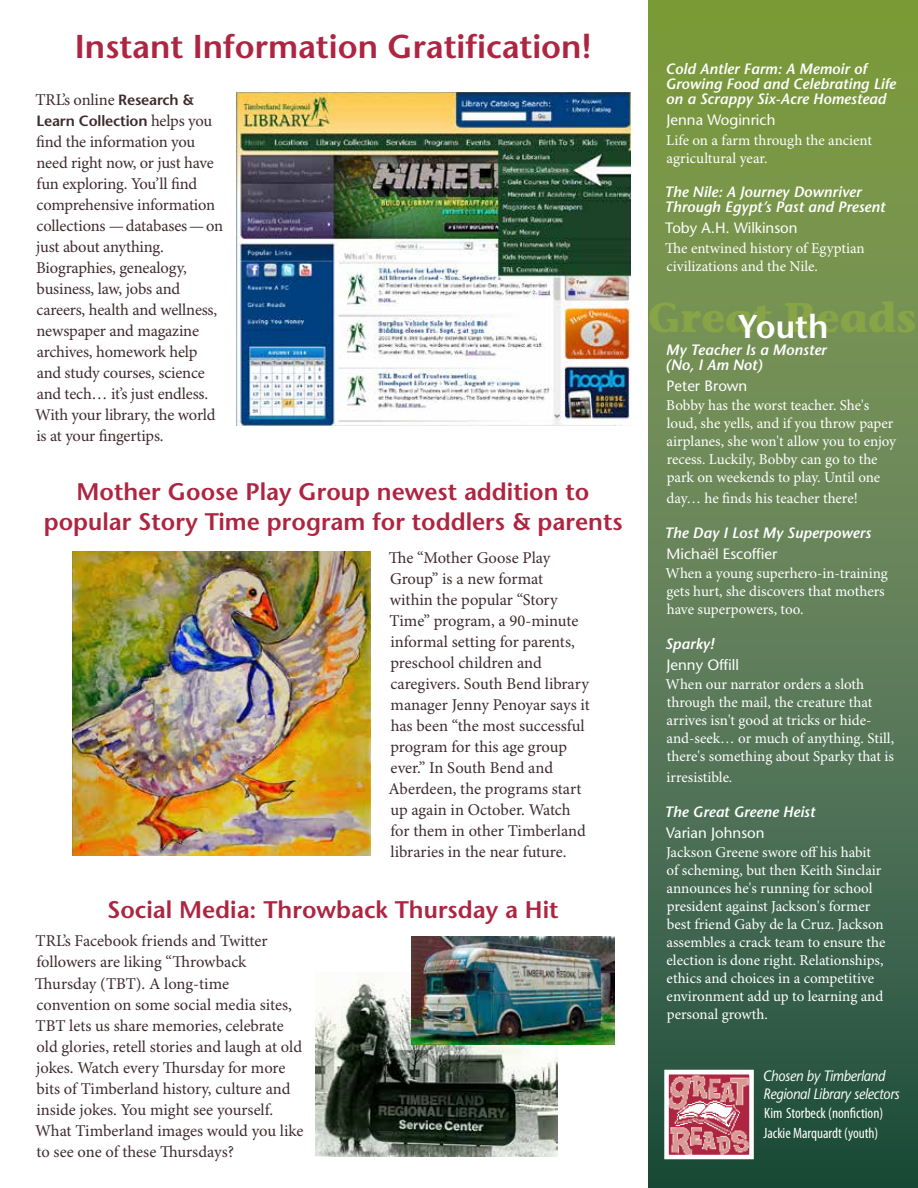
<style>
.page{position:relative;width:918px;height:1188px;background:#fff}
.page>*{position:absolute;margin:0;border:0;box-sizing:border-box;transform-origin:0 0}
.t1{font:600 33px "Stone Sans Std";color:#ae2541}
.t2{font:600 33px "Stone Sans Std";color:#fff}
.t3{font:600 24px/30px "Stone Sans Std";color:#ae2541;text-align:center}
.t4{font:16.5px/21px "Minion Pro";letter-spacing:-.005em;color:#3f2b2f}
.t5{font:15px/18px "Minion Pro";letter-spacing:-.005em;color:#fff}
.t6{font:italic 600 15px/15px "Stone Sans Std";color:#fff}
.t7{font:500 15px "Stone Sans Std";color:#fff}
.t8{font:condensed 15px/19.5px "Myriad Pro";color:#fff}
.t9{font:italic 500 15px/18px "Stone Sans Std";letter-spacing:-.02em;color:#fff;scale:.9 1}
.t10{font:600 14.85px "Stone Sans Std";letter-spacing:-.01em;color:#3f2b2f}
.s1{font-family:"Stone Sans Std";font-weight:600;font-size:14.85px}
.s2{font-family:"Minion Pro";font-weight:400;font-size:16.5px}
</style>
<div class="page">
<img style="left:315px;top:980px;width:243px;height:177px">
<svg style="left:648px;top:0;width:270px;height:1188px;background:#5c7d4e"></svg>
<img style="left:411px;top:936px;width:204px;height:109px">
<img style="left:669px;top:1075px;width:80px;height:79px">
<div style="left:664px;top:1070px;width:90px;height:89px;border:4px solid #fff"></div>
<img style="left:237px;top:93px;width:393px;height:332px">
<img style="left:72px;top:551px;width:298px;height:305px">
<h1 class="t1" style="left:75px;top:27px;width:518px">Instant Information Gratification!</h1>
<p class="t4" style="left:36px;top:90px;width:160px">TRL’s online <span class="s1">Research &amp;</span></p>
<p class="t10" style="left:37px;top:112px;width:177px">Learn Collection <span class="s2">helps you</span></p>
<p class="t4" style="left:35px;top:132px;width:189px">find the information you need right now, or just have fun exploring. You’ll find comprehensive information collections —databases—on just about anything.<br>Biographies, genealogy, business, law, jobs and careers, health and wellness, newspaper and magazine archives, homework help and study courses, science and tech… it’s just endless.<br>With your library, the world is at your fingertips.</p>
<h2 class="t3" style="left:44px;top:477px;width:580px">Mother Goose Play Group newest addition to popular Story Time program for toddlers &amp; parents</h2>
<p class="t4" style="left:389px;top:548px;width:203px">The “Mother Goose Play<br>Group” is a new format<br>within the popular “Story<br>Time” program, a 90-minute informal setting for parents, preschool children and caregivers. South Bend library manager Jenny Penoyar says it has been “the most successful program for this age group ever.” In South Bend and<br>Aberdeen, the programs start up again in October. Watch for them in other Timberland libraries in the near future.</p>
<h2 class="t3" style="left:107px;top:894px;width:453px">Social Media: Throwback Thursday a Hit</h2>
<p class="t4" style="left:35px;top:931px;width:270px">TRL’s Facebook friends and Twitter followers are liking “Throwback Thursday (TBT). A long-time convention on some social media sites, TBT lets us share memories, celebrate old glories, retell stories and laugh at old jokes. Watch every Thursday for more bits of Timberland history, culture and inside jokes. You might see yourself.<br>What Timberland images would you like to see one of these Thursdays?</p>
<p class="t6" style="left:665px;top:61px;width:232px">Cold Antler Farm: A Memoir of<br>Growing Food and Celebrating Life on a Scrappy Six-Acre Homestead</p>
<p class="t7" style="left:666px;top:111px;width:110px">Jenna Woginrich</p>
<p class="t5" style="left:666px;top:131px;width:207px">Life on a farm through the ancient agricultural year.</p>
<p class="t6" style="left:664px;top:184px;width:222px">The Nile: A Journey Downriver<br>Through Egypt’s Past and Present</p>
<p class="t7" style="left:665px;top:219px;width:134px">Toby A.H. Wilkinson</p>
<p class="t5" style="left:665px;top:239px;width:201px">The entwined history of Egyptian civilizations and the Nile.</p>
<h1 class="t2" style="left:737px;top:307px;width:93px">Youth</h1>
<p class="t6" style="left:665px;top:342px;width:163px">My Teacher Is a Monster (No, I Am Not)</p>
<p class="t7" style="left:667px;top:376px;width:82px">Peter Brown</p>
<p class="t5" style="left:666px;top:397px;width:231px">Bobby has the worst teacher. She's loud, she yells, and if you throw paper airplanes, she won't allow you to enjoy recess. Luckily, Bobby can go to the park on weekends to play. Until one</p>
<p class="t5" style="left:666px;top:490px;width:193px">day… he finds his teacher there!</p>
<p class="t6" style="left:664px;top:525px;width:208px">The Day I Lost My Superpowers</p>
<p class="t7" style="left:667px;top:544px;width:112px">Michaël Escoffier</p>
<p class="t5" style="left:666px;top:565px;width:224px">When a young superhero-in-training gets hurt, she discovers that mothers have superpowers, too.</p>
<p class="t6" style="left:665px;top:636px;width:51px">Sparky!</p>
<p class="t7" style="left:666px;top:655px;width:74px">Jenny Offill</p>
<p class="t5" style="left:666px;top:676px;width:230px">When our narrator orders a sloth through the mail, the creature that arrives isn't good at tricks or hide&shy;and-seek… or much of anything. Still, there's something about Sparky that is</p>
<p class="t5" style="left:667px;top:769px;width:67px">irresistible.</p>
<p class="t6" style="left:664px;top:804px;width:152px">The Great Greene Heist</p>
<p class="t7" style="left:666px;top:823px;width:100px">Varian Johnson</p>
<p class="t5" style="left:666px;top:844px;width:221px">Jackson Greene swore off his habit of scheming, but then Keith Sinclair announces he's running for school president against Jackson's former best friend Gaby de la Cruz. Jackson assembles a crack team to ensure the election is done right. Relationships, ethics and choices in a competitive environment add up to learning and personal growth.</p>
<p class="t9" style="left:763px;top:1067px;width:153px">Chosen by Timberland<br>Regional Library selectors</p>
<p class="t8" style="left:763px;top:1104px;width:121px">Kim Storbeck (nonfiction)<br>Jackie Marquardt (youth)</p>
</div>
